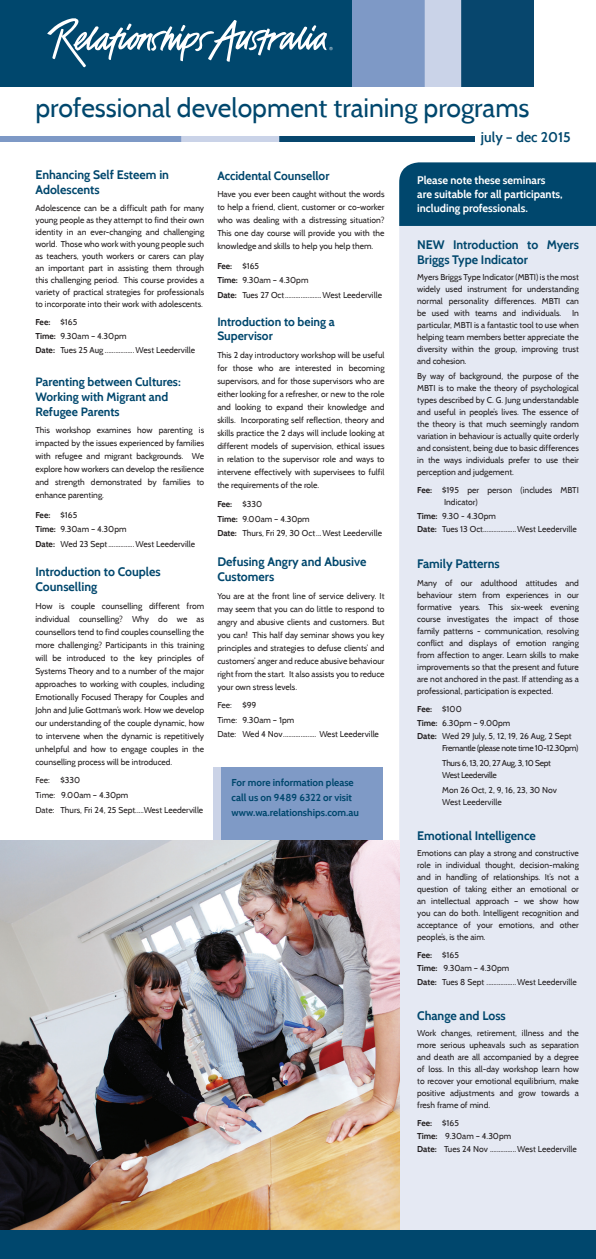
<style>
.page{position:relative;width:596px;height:1259px;background:#fff}
.page>*{position:absolute;margin:0;border:0;box-sizing:border-box;transform-origin:0 0}
.t1{font:26.5px "Cabin";color:#00476d}
.t2{font:600 14px "Cabin";color:#00476d}
.t3{font:700 12.3px/14.8px "Cabin";color:#00476d}
.t4{font:700 12px/15px "Cabin";color:#00476d}
.t5{font:700 11px/14px "Cabin";color:#fff}
.t6{font:700 10px/15px "Cabin";color:#00476d}
.t7{font:8.5px/12px "Cabin";color:#231f20;text-align:justify}
.t8{font:8.5px/14.8px "Cabin";letter-spacing:-.04em;color:#231f20}
.s1{font-weight:700}
</style>
<div class="page">
<div style="left:213px;top:767px;width:169px;height:74px;background:#7f9ac6"></div>
<div style="left:213px;top:767px;width:8px;height:74px;background:#cbd3e7"></div>
<svg style="left:399px;top:226px;width:196px;height:1004px;background:#e6e6ed"></svg>
<img style="left:0;top:840px;width:399px;height:390px">
<img style="left:351px;top:0;width:182px;height:87px">
<div style="left:0;top:0;width:351px;height:87px;background:#00476d"></div>
<svg style="left:47px;top:18px;width:285px;height:49px"></svg>
<div style="left:399px;top:162px;width:196px;height:64px;background:#00476d"></div>
<img style="left:0;top:136px;width:474px;height:5px">
<div style="left:0;top:1230px;width:595px;height:29px;background:#00476d"></div>
<h1 class="t1" style="left:35px;top:92px;width:495px">professional development training programs</h1>
<h2 class="t2" style="left:480px;top:129px;width:91px">july – dec 2015</h2>
<p class="t5" style="left:417px;top:173px;width:147px">Please note these seminars are suitable for all participants, including professionals.</p>
<h3 class="t3" style="left:417px;top:237px;width:163px">NEW Introduction to Myers<br>Briggs Type Indicator</h3>
<p class="t7" style="left:417px;top:271px;width:163px">Myers Briggs Type Indicator (MBTI) is the most widely used instrument for understanding normal personality differences. MBTI can be used with teams and individuals.</p>
<h3 class="t3" style="left:35px;top:167px;width:135px">Enhancing Self Esteem in<br>Adolescents</h3>
<p class="t7" style="left:35px;top:202px;width:170px">Adolescence can be a difficult path for many young people as they attempt to find their own identity in an ever-changing and challenging world. Those who work with young people such as teachers, youth workers or carers can play an important part in assisting them through this challenging period. This course provides a variety of practical strategies for professionals to incorporate into their work with adolescents.</p>
<p class="t7" style="left:35px;top:315px;width:93px;line-height:13.6px"><span class="s1">Fee:</span> $165<br><span class="s1">Time:</span> 9.30am – 4.30pm</p>
<p class="t7" style="left:35px;top:344px;width:161px"><span class="s1">Date:</span> Tues 25 Aug .................West Leederville</p>
<h3 class="t4" style="left:35px;top:374px;width:147px">Parenting between Cultures:<br>Working with Migrant and<br>Refugee Parents</h3>
<p class="t7" style="left:35px;top:424px;width:170px;line-height:13px">This workshop examines how parenting is impacted by the issues experienced by families with refugee and migrant backgrounds. We explore how workers can develop the resilience and strength demonstrated by families to enhance parenting.</p>
<p class="t7" style="left:35px;top:507px;width:161px;line-height:14.6px;text-align:left"><span class="s1">Fee:</span> $165<br><span class="s1">Time:</span> 9.30am – 4.30pm<br><span class="s1">Date:</span> Wed 23 Sept...............West Leederville</p>
<h3 class="t3" style="left:35px;top:564px;width:127px">Introduction to Couples<br>Counselling</h3>
<p class="t7" style="left:35px;top:599px;width:170px;line-height:13px">How is couple counselling different from individual counselling? Why do we as counsellors tend to find couples counselling the more challenging? Participants in this training will be introduced to the key principles of Systems Theory and to a number of the major approaches to working with couples, including Emotionally Focused Therapy for Couples and John and Julie Gottman’s work. How we develop our understanding of the couple dynamic, how to intervene when the dynamic is repetitively unhelpful and how to engage couples in the counselling process will be introduced.</p>
<p class="t7" style="left:35px;top:773px;width:169px;line-height:14.6px;text-align:left">Fee: $330<br>Time: 9.00am – 4.30pm<br>Date: Thurs, Fri 24, 25 Sept.....West Leederville</p>
<h3 class="t4" style="left:217px;top:168px;width:114px">Accidental Counsellor</h3>
<p class="t7" style="left:217px;top:188px;width:169px;line-height:13px">Have you ever been caught without the words to help a friend, client, customer or co-worker who was dealing with a distressing situation?<br>This one day course will provide you with the knowledge and skills to help you help them.</p>
<p class="t7" style="left:217px;top:258px;width:166px;line-height:14.6px;text-align:left"><span class="s1">Fee:</span> $165<br><span class="s1">Time:</span> 9.30am – 4.30pm<br><span class="s1">Date:</span> Tues 27 Oct.....................West Leederville</p>
<h3 class="t4" style="left:217px;top:315px;width:119px;line-height:14px">Introduction to being a<br>Supervisor</h3>
<p class="t7" style="left:217px;top:348px;width:169px;line-height:13px">This 2 day introductory workshop will be useful for those who are interested in becoming supervisors, and for those supervisors who are either looking for a refresher, or new to the role and looking to expand their knowledge and skills. Incorporating self reflection, theory and skills practice the 2 days will include looking at different models of supervision, ethical issues in relation to the supervisor role and ways to intervene effectively with supervisees to fulfil the requirements of the role.</p>
<p class="t7" style="left:217px;top:497px;width:166px;line-height:14.6px;text-align:left"><span class="s1">Fee:</span> $330<br><span class="s1">Time:</span> 9.00am – 4.30pm<br><span class="s1">Date:</span> Thurs, Fri 29, 30 Oct...West Leederville</p>
<h3 class="t3" style="left:217px;top:554px;width:150px">Defusing Angry and Abusive<br>Customers</h3>
<p class="t7" style="left:217px;top:589px;width:169px;line-height:13px">You are at the front line of service delivery. It may seem that you can do little to respond to angry and abusive clients and customers. But you can! This half day seminar shows you key principles and strategies to defuse clients’ and customers’ anger and reduce abusive behaviour right from the start. It also assists you to reduce your own stress levels.</p>
<p class="t7" style="left:217px;top:698px;width:163px;line-height:14.6px;text-align:left">Fee: $99<br>Time: 9.30am – 1pm<br>Date: Wed 4 Nov................... West Leederville</p>
<p class="t7" style="left:417px;top:307px;width:163px;text-indent:155px">In particular, MBTI is a fantastic tool to use when helping team members better appreciate the diversity within the group, improving trust and cohesion.</p>
<p class="t7" style="left:417px;top:370px;width:163px">By way of background, the purpose of the MBTI is to make the theory of psychological types described by C. G. Jung understandable and useful in people’s lives. The essence of the theory is that much seemingly random variation in behaviour is actually quite orderly and consistent, being due to basic differences in the ways individuals prefer to use their perception and judgement.</p>
<p class="t7" style="left:444px;top:484px;width:136px;text-indent:-27px"><span class="s1">Fee:</span> $195 per person (includes MBTI<br>Indicator)</p>
<p class="t7" style="left:417px;top:509px;width:161px;line-height:13px"><span class="s1">Time:</span> 9.30 - 4.30pm<br><span class="s1">Date:</span> Tues 13 Oct...................West Leederville</p>
<h3 class="t3" style="left:417px;top:556px;width:84px">Family Patterns</h3>
<p class="t7" style="left:417px;top:577px;width:163px">Many of our adulthood attitudes and behaviour stem from experiences in our formative years. This six-week evening course investigates the impact of those family patterns - communication, resolving conflict and displays of emotion ranging from affection to anger. Learn skills to make improvements so that the present and future are not anchored in the past. If attending as a professional, participation is expected.</p>
<p class="t7" style="left:417px;top:702px;width:156px;line-height:13.6px;text-align:left"><span class="s1">Fee:</span> $100<br><span class="s1">Time:</span> 6.30pm – 9.00pm<br><span class="s1">Date:</span> Wed 29 July, 5, 12, 19, 26 Aug, 2 Sept</p>
<p class="t8" style="left:442px;top:741px;width:138px">Fremantle (please note time 10-12.30pm)<br>Thurs 6, 13, 20, 27 Aug, 3, 10 Sept</p>
<p class="t8" style="left:442px;top:768px;width:116px">West Leederville<br>Mon 26 Oct, 2, 9, 16, 23, 30 Nov</p>
<p class="t7" style="left:442px;top:796px;width:61px">West Leederville</p>
<h3 class="t3" style="left:417px;top:828px;width:120px">Emotional Intelligence</h3>
<p class="t7" style="left:417px;top:847px;width:163px">Emotions can play a strong and constructive role in individual thought, decision-making and in handling of relationships. It’s not a question of taking either an emotional or an intellectual approach – we show how you can do both. Intelligent recognition and acceptance of your emotions, and other people’s, is the aim.</p>
<p class="t7" style="left:417px;top:948px;width:161px;line-height:13.4px;text-align:left"><span class="s1">Fee:</span> $165<br><span class="s1">Time:</span> 9.30am – 4.30pm<br><span class="s1">Date:</span> Tues 8 Sept .................West Leederville</p>
<h3 class="t3" style="left:417px;top:1007px;width:90px">Change and Loss</h3>
<p class="t7" style="left:417px;top:1026px;width:163px">Work changes, retirement, illness and the more serious upheavals such as separation and death are all accompanied by a degree of loss. In this all-day workshop learn how to recover your emotional equilibrium, make positive adjustments and grow towards a fresh frame of mind.</p>
<p class="t7" style="left:417px;top:1115px;width:161px;line-height:13.4px;text-align:left"><span class="s1">Fee:</span> $165<br><span class="s1">Time:</span> 9.30am – 4.30pm<br><span class="s1">Date:</span> Tues 24 Nov ...............West Leederville</p>
<p class="t6" style="left:231px;top:774px;width:129px">For more information please call us on 9489 6322 or visit www.wa.relationships.com.au</p>
</div>
